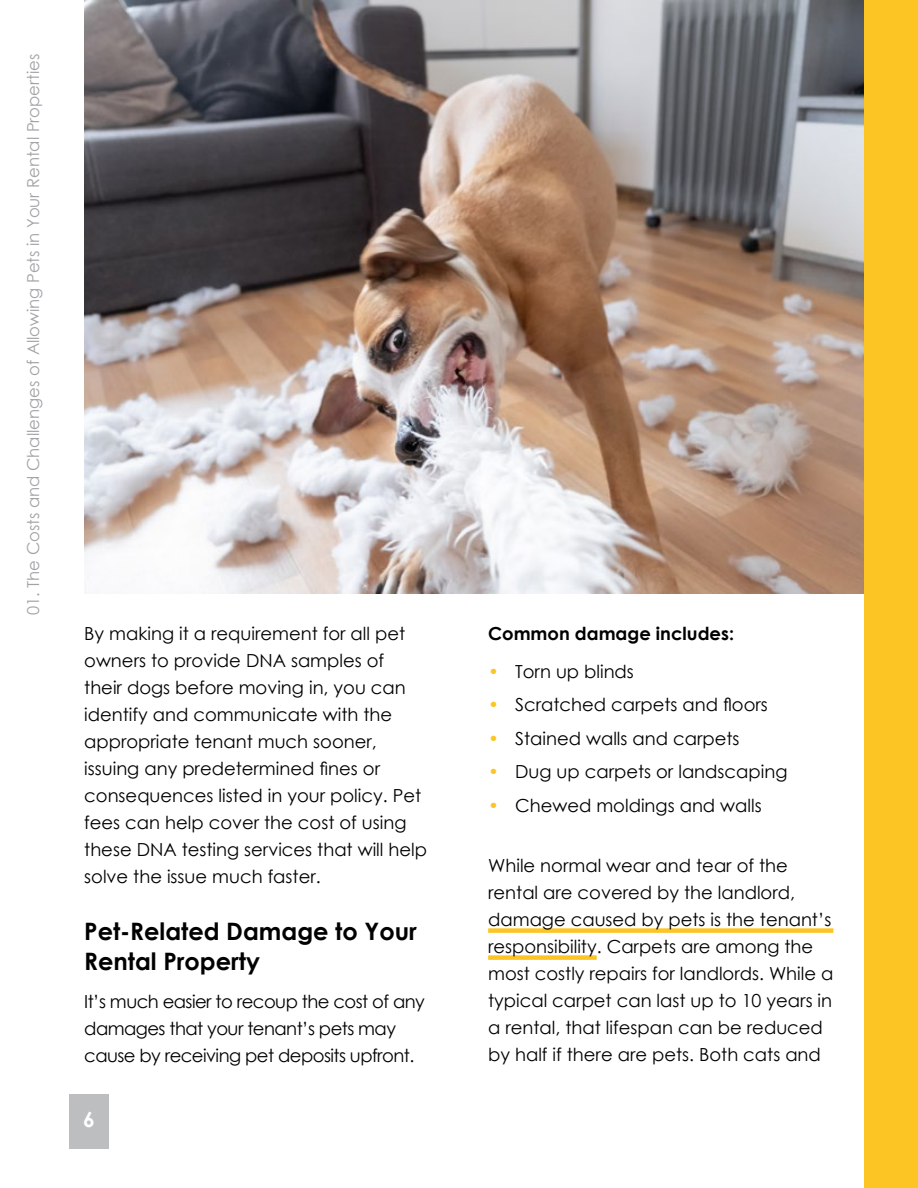
<style>
.page{position:relative;width:918px;height:1188px;background:#fff}
.page>*{position:absolute;margin:0;border:0;box-sizing:border-box;transform-origin:0 0}
.t1{font:700 24px/30px "Century Gothic";color:#000}
.t2{font:700 21px "Century Gothic";color:#fff}
.t3{font:18px/27px "Century Gothic";color:#000}
.t4{font:18px/27px "Century Gothic";letter-spacing:-.03em;color:#000}
.t5{font:700 18px "Century Gothic";color:#000}
.t6{font:16.5px "Century Gothic";color:#a1a3a6}
.s1{color:#fcc425}
</style>
<div class="page">
<div style="left:69px;top:1094px;width:40px;height:55px;background:#bcbec0"></div>
<img style="left:84px;top:0;width:780px;height:594px">
<div style="left:488px;top:928px;width:345px;height:5px;background:#fcc425"></div>
<div style="left:488px;top:955px;width:109px;height:5px;background:#fcc425"></div>
<div style="left:864px;top:0;width:54px;height:1188px;background:#fcc523"></div>
<p class="t6" style="left:22px;top:615px;width:563px;rotate:-90deg">01. The Costs and Challenges of Allowing Pets in Your Rental Properties</p>
<p class="t3" style="left:84px;top:620px;width:344px">By making it a requirement for all pet owners to provide DNA samples of<br>their dogs before moving in, you can identify and communicate with the appropriate tenant much sooner, issuing any predetermined fines or consequences listed in your policy. Pet fees can help cover the cost of using these DNA testing services that will help solve the issue much faster.</p>
<h1 class="t1" style="left:84px;top:916px;width:334px">Pet-Related Damage to Your<br>Rental Property</h1>
<p class="t4" style="left:84px;top:987px;width:342px">It’s much easier to recoup the cost of any damages that your tenant’s pets may cause by receiving pet deposits upfront.</p>
<p class="t2" style="left:83px;top:1106px;width:13px">6</p>
<p class="t5" style="left:488px;top:622px;width:247px">Common damage includes:</p>
<p class="t3" style="left:488px;top:657px;width:147px"><span class="s1">•</span> Torn up blinds</p>
<p class="t3" style="left:488px;top:691px;width:281px"><span class="s1">•</span> Scratched carpets and floors</p>
<p class="t3" style="left:488px;top:724px;width:253px"><span class="s1">•</span> Stained walls and carpets</p>
<p class="t3" style="left:488px;top:758px;width:301px"><span class="s1">•</span> Dug up carpets or landscaping</p>
<p class="t3" style="left:488px;top:791px;width:275px"><span class="s1">•</span> Chewed moldings and walls</p>
<p class="t3" style="left:488px;top:852px;width:347px">While normal wear and tear of the rental are covered by the landlord, damage caused by pets is the tenant’s responsibility. Carpets are among the most costly repairs for landlords. While a typical carpet can last up to 10 years in a rental, that lifespan can be reduced by half if there are pets. Both cats and</p>
</div>
